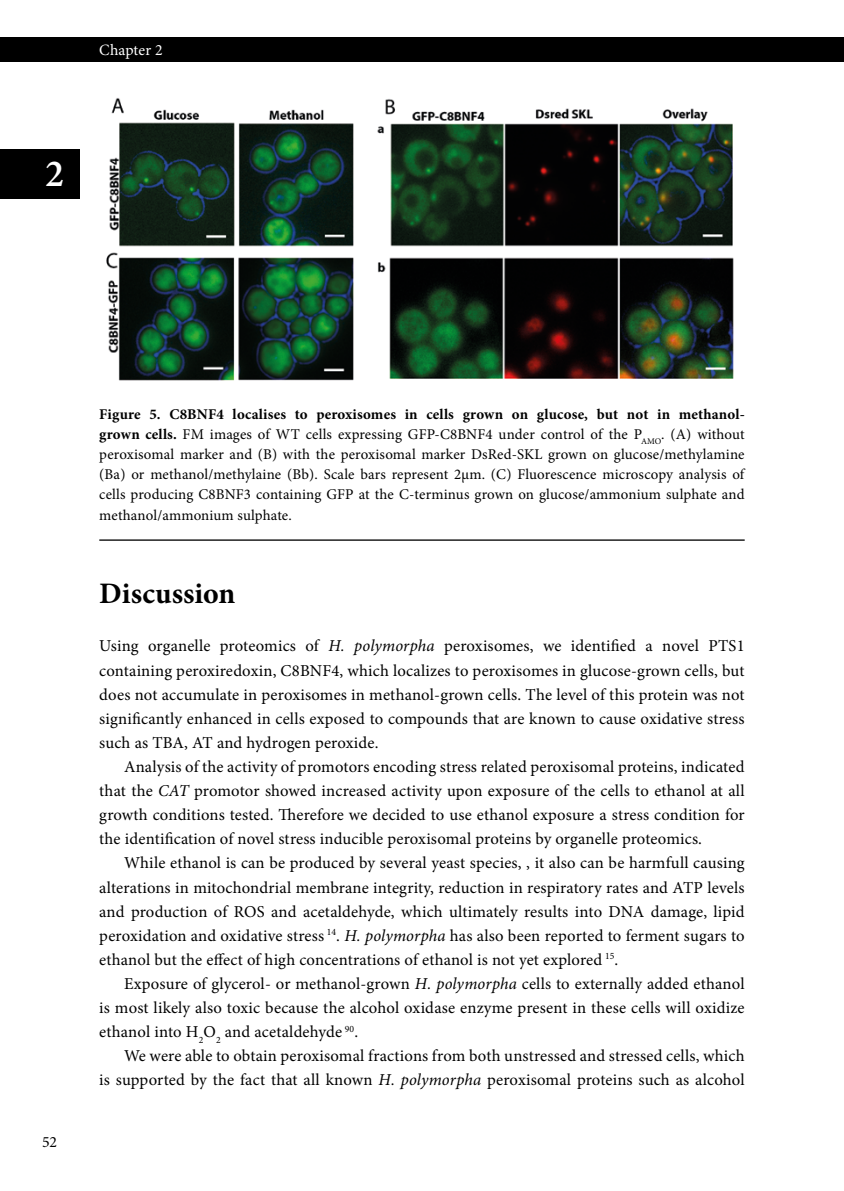
<style>
.page{position:relative;width:844px;height:1191px;background:#fff}
.page>*{position:absolute;margin:0;border:0;box-sizing:border-box;transform-origin:0 0}
.t1{font:600 38.5px "Minion Pro";color:#fff}
.Tytuł_1{font:700 29.75px "Minion Pro";color:#000}
.t2{font:16.62px/24.2px "Minion Pro";letter-spacing:.01em;color:#000;text-align:justify}
.t3{font:15.75px "Minion Pro";letter-spacing:.005em;color:#fff}
.t4{font:15.75px "Minion Pro";color:#000}
.tab__fig__tytuły{font:14.88px/20.1px "Minion Pro";letter-spacing:.005em;color:#000;text-align:justify}
.s1{font-weight:700}
.s2{font-style:italic}
</style>
<div class="page">
<div style="left:0;top:37px;width:843px;height:13px;background:#000"></div>
<div style="left:0;top:50px;width:843px;height:12px;background:#000"></div>
<div style="left:0;top:149px;width:79px;height:49px;background:#000"></div>
<img style="left:106px;top:98px;width:628px;height:283px">
<hr style="left:99px;top:539px;width:645px;height:2px;background:#000">
<p class="t3" style="left:99px;top:40px;width:65px">Chapter 2</p>
<h1 class="t1" style="left:45px;top:147px;width:20px">2</h1>
<p class="t4" style="left:42px;top:1131px;width:17px">52</p>
<p class="tab__fig__tytuły" style="left:99px;top:404px;width:646px"><span class="s1">Figure 5. C8BNF4 localises to peroxisomes in cells grown on glucose, but not in methanol&shy;grown cells.</span> FM images of WT cells expressing GFP-C8BNF4 under control of the P<sub>AMO</sub>. (A) without peroxisomal marker and (B) with the peroxisomal marker DsRed-SKL grown on glucose/methylamine (Ba) or methanol/methylaine (Bb). Scale bars represent 2μm. (C) Fluorescence microscopy analysis of cells producing C8BNF3 containing GFP at the C-terminus grown on glucose/ammonium sulphate and methanol/ammonium sulphate.</p>
<p class="Tytuł_1" style="left:99px;top:572px;width:138px">Discussion</p>
<p class="t2" style="left:99px;top:634px;width:646px">Using organelle proteomics of <span class="s2">H. polymorpha</span> peroxisomes, we identified a novel PTS1 containing peroxiredoxin, C8BNF4, which localizes to peroxisomes in glucose-grown cells, but does not accumulate in peroxisomes in methanol-grown cells. The level of this protein was not significantly enhanced in cells exposed to compounds that are known to cause oxidative stress such as TBA, AT and hydrogen peroxide.</p>
<p class="t2" style="left:99px;top:754px;width:646px;text-indent:25px">Analysis of the activity of promotors encoding stress related peroxisomal proteins, indicated that the <span class="s2">CAT</span> promotor showed increased activity upon exposure of the cells to ethanol at all growth conditions tested. Therefore we decided to use ethanol exposure a stress condition for the identification of novel stress inducible peroxisomal proteins by organelle proteomics.</p>
<p class="t2" style="left:99px;top:851px;width:646px;text-indent:25px">While ethanol is can be produced by several yeast species, , it also can be harmfull causing alterations in mitochondrial membrane integrity, reduction in respiratory rates and ATP levels and production of ROS and acetaldehyde, which ultimately results into DNA damage, lipid peroxidation and oxidative stress <sup>14</sup>. <span class="s2">H. polymorpha</span> has also been reported to ferment sugars to ethanol but the effect of high concentrations of ethanol is not yet explored <sup>15</sup>.</p>
<p class="t2" style="left:99px;top:971px;width:646px;text-indent:25px">Exposure of glycerol- or methanol-grown <span class="s2">H. polymorpha</span> cells to externally added ethanol is most likely also toxic because the alcohol oxidase enzyme present in these cells will oxidize ethanol into H<sub>2</sub>O<sub>2</sub> and acetaldehyde <sup>90</sup>.</p>
<p class="t2" style="left:99px;top:1044px;width:646px;text-align:right">We were able to obtain peroxisomal fractions from both unstressed and stressed cells, which<br>is supported by the fact that all known <span class="s2">H. polymorpha</span> peroxisomal proteins such as alcohol</p>
</div>
